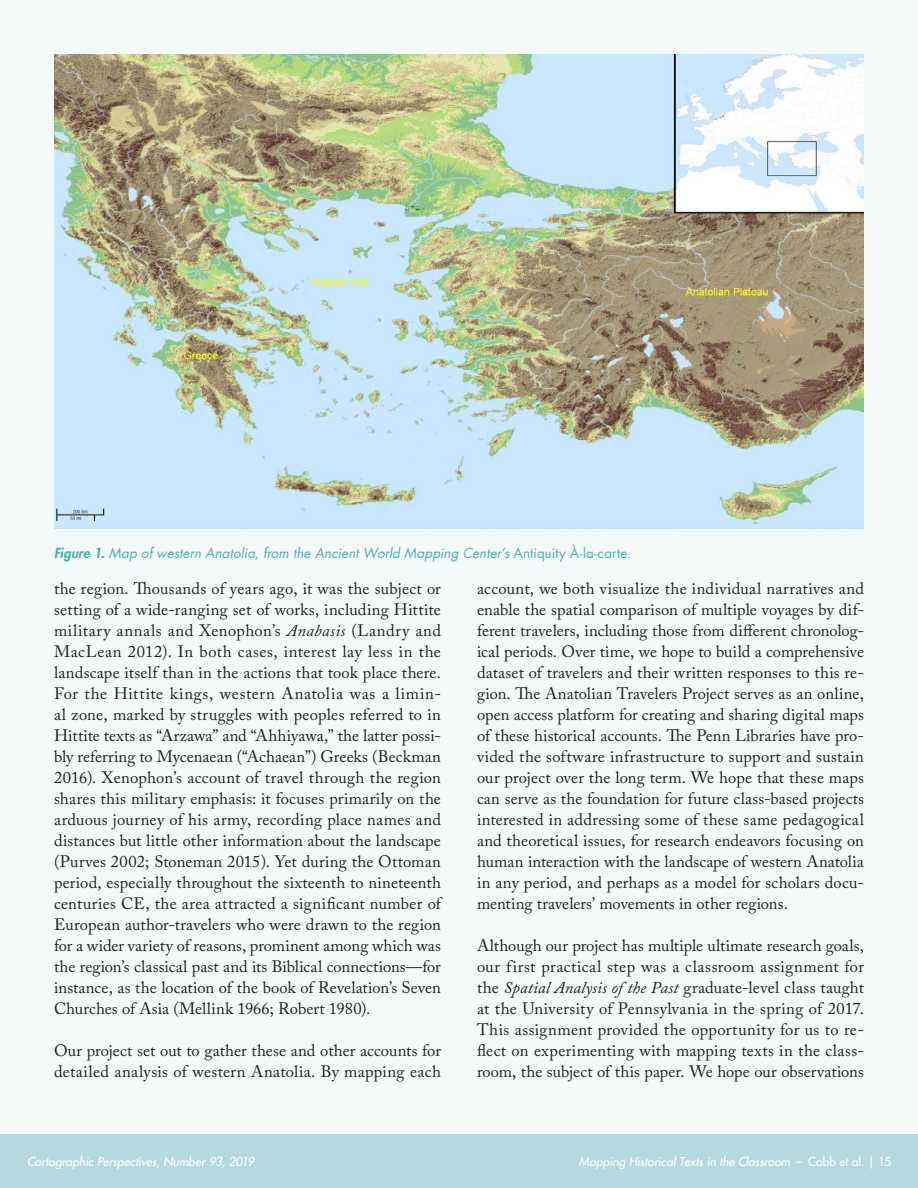
<style>
.page{position:relative;width:918px;height:1188px;background:#fff}
.page>*{position:absolute;margin:0;border:0;box-sizing:border-box;transform-origin:0 0}
.Main_Body_Text{font:16.5px/21px "Adobe Caslon Pro";letter-spacing:.005em;color:#231f20}
.Figure_Caption{font:italic 13.5px "Futura Std";letter-spacing:.005em;color:#4badb8}
.t1{font:italic 500 12px "Futura Std";color:#fff}
.s1{font-weight:800}
.s2{font-style:normal}
.s3{font-style:italic}
</style>
<div class="page">
<div style="left:0;top:1134px;width:918px;height:54px;background:#b5d9e0"></div>
<div style="left:0;top:0;width:918px;height:1134px;background:#f4f9fa"></div>
<img style="left:54px;top:54px;width:810px;height:475px">
<p class="Figure_Caption" style="left:54px;top:544px;width:579px"><span class="s1">Figure 1.</span> Map of western Anatolia, from the Ancient World Mapping Center’s <span class="s2">Antiquity À-la-carte</span>.</p>
<p class="Main_Body_Text" style="left:54px;top:578px;width:391px">the region. Thousands of years ago, it was the subject or setting of a wide-ranging set of works, including Hittite military annals and Xenophon’s <span class="s3">Anabasis</span> (Landry and MacLean 2012). In both cases, interest lay less in the landscape itself than in the actions that took place there.<br>For the Hittite kings, western Anatolia was a limin&shy;al zone, marked by struggles with peoples referred to in Hittite texts as “Arzawa” and “Ahhiyawa,” the latter possi&shy;bly referring to Mycenaean (“Achaean”) Greeks (Beckman 2016). Xenophon’s account of travel through the region shares this military emphasis: it focuses primarily on the arduous journey of his army, recording place names and distances but little other information about the landscape (Purves 2002; Stoneman 2015). Yet during the Ottoman period, especially throughout the sixteenth to nineteenth centuries CE, the area attracted a significant number of European author-travelers who were drawn to the region for a wider variety of reasons, prominent among which was the region’s classical past and its Biblical connections—for instance, as the location of the book of Revelation’s Seven Churches of Asia (Mellink 1966; Robert 1980).</p>
<p class="Main_Body_Text" style="left:54px;top:1040px;width:389px">Our project set out to gather these and other accounts for detailed analysis of western Anatolia. By mapping each</p>
<p class="Main_Body_Text" style="left:477px;top:578px;width:389px;text-align:justify">account, we both visualize the individual narratives and enable the spatial comparison of multiple voyages by dif&shy;ferent travelers, including those from different chronolog&shy;ical periods. Over time, we hope to build a comprehensive dataset of travelers and their written responses to this re&shy;gion. The Anatolian Travelers Project serves as an online, open access platform for creating and sharing digital maps of these historical accounts. The Penn Libraries have pro&shy;vided the software infrastructure to support and sustain our project over the long term. We hope that these maps can serve as the foundation for future class-based projects interested in addressing some of these same pedagogical and theoretical issues, for research endeavors focusing on human interaction with the landscape of western Anatolia in any period, and perhaps as a model for scholars docu&shy;menting travelers’ movements in other regions.</p>
<p class="Main_Body_Text" style="left:477px;top:935px;width:389px;text-align:justify">Although our project has multiple ultimate research goals, our first practical step was a classroom assignment for the <span class="s3">Spatial Analysis of the Past</span> graduate-level class taught at the University of Pennsylvania in the spring of 2017.<br>This assignment provided the opportunity for us to re&shy;flect on experimenting with mapping texts in the class&shy;room, the subject of this paper. We hope our observations</p>
<p class="t1" style="left:27px;top:1154px;width:229px">Cartographic Perspectives, Number 93, 2019</p>
<p class="t1" style="left:579px;top:1154px;width:314px">Mapping Historical Texts in the Classroom <span class="s2">– Cobb et al. | 15</span></p>
</div>
